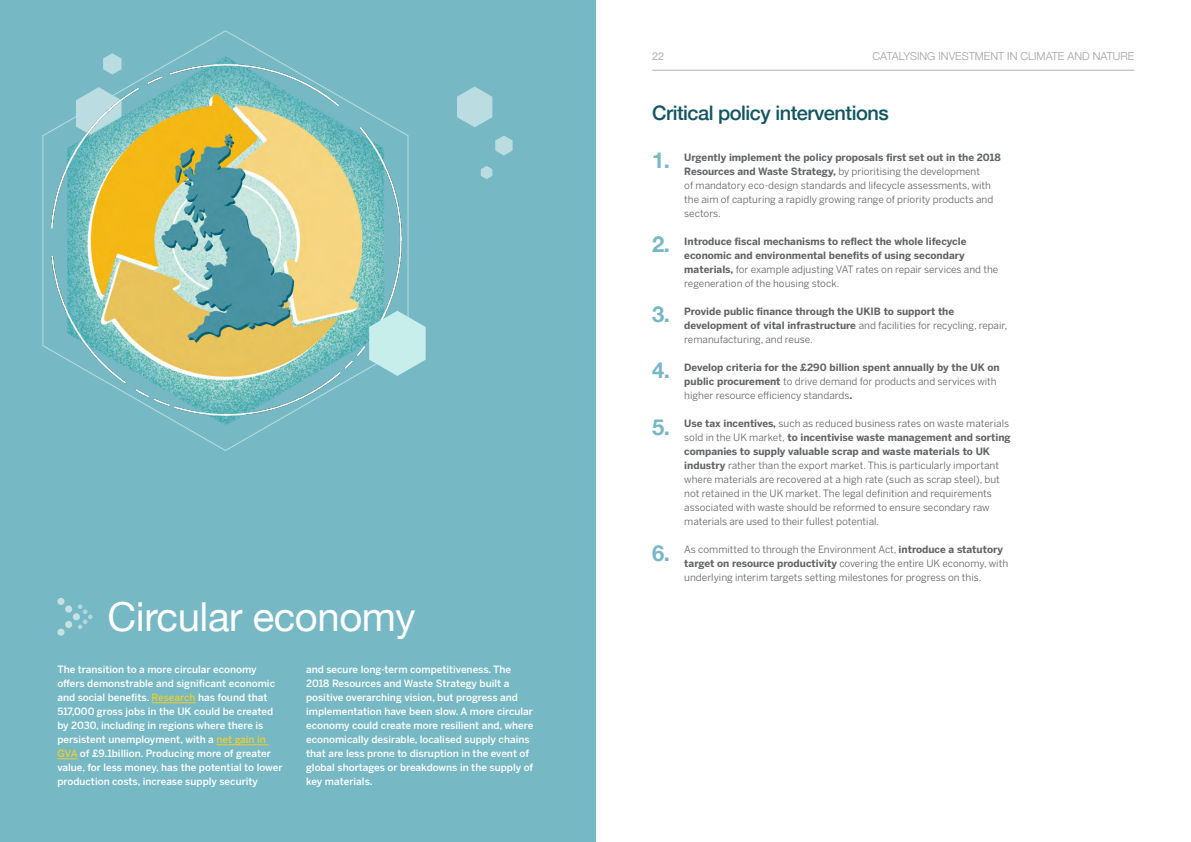
<style>
.page{position:relative;width:1191px;height:842px;background:#fff}
.page>*{position:absolute;margin:0;border:0;box-sizing:border-box;transform-origin:0 0}
.t1{font:40px "Helvetica Neue";letter-spacing:-.01em;color:#fff}
.t2{font:500 20px "Helvetica Neue";letter-spacing:-.025em;color:#125561}
.t3{font:300 11px "Helvetica Neue";color:#9fa1a4}
.t4{font:11px "Helvetica Neue";color:#aeb0b2}
.t5{font:10px/14px "Benton Sans";color:#636466}
.t6{font:500 10px/14px "Benton Sans";color:#fff}
.t7{font:700 10px/14px "Benton Sans";color:#636466}
.s1{color:#e9ce35}
.s2{font-family:"Helvetica Neue";font-weight:700;font-size:22px;color:#76b8c4}
.s3{font-weight:700}
.s4{font-family:"Helvetica Neue";font-size:22px;color:#76b8c4}
.s5{font-weight:400}
</style>
<div class="page">
<div style="left:0;top:0;width:595px;height:842px;background:#76b8c4"></div>
<hr style="left:652px;top:70px;width:482px;height:1px;background:#aeb0b2">
<hr style="left:152px;top:703px;width:43px;height:1px;background:#e9ce35">
<hr style="left:216px;top:745px;width:52px;height:1px;background:#e9ce35">
<svg style="left:57px;top:759px;width:20px;height:1px"></svg>
<svg style="left:57px;top:598px;width:36px;height:38px"></svg>
<svg style="left:457px;top:86px;width:35px;height:41px"></svg>
<svg style="left:495px;top:136px;width:17px;height:20px"></svg>
<svg style="left:481px;top:166px;width:11px;height:13px"></svg>
<img style="left:42px;top:52px;width:367px;height:394px">
<svg style="left:369px;top:311px;width:57px;height:65px"></svg>
<h1 class="t1" style="left:107px;top:588px;width:310px">Circular economy</h1>
<p class="t6" style="left:57px;top:662px;width:227px">The transition to a more circular economy offers demonstrable and significant economic and social benefits. <span class="s1">Research</span> has found that 517,000 gross jobs in the UK could be created by 2030, including in regions where there is persistent unemployment, with a <span class="s1">net gain in GVA</span> of £9.1billion. Producing more of greater value, for less money, has the potential to lower production costs, increase supply security</p>
<p class="t6" style="left:306px;top:662px;width:229px">and secure long-term competitiveness. The 2018 Resources and Waste Strategy built a positive overarching vision, but progress and implementation have been slow. A more circular economy could create more resilient and, where economically desirable, localised supply chains that are less prone to disruption in the event of global shortages or breakdowns in the supply of key materials.</p>
<p class="t4" style="left:652px;top:48px;width:14px">22</p>
<p class="t3" style="left:872px;top:47px;width:263px">CATALYSING INVESTMENT IN CLIMATE AND NATURE</p>
<h2 class="t2" style="left:652px;top:96px;width:238px">Critical policy interventions</h2>
<p class="t5" style="left:684px;top:150px;width:318px;text-indent:-32px"><span class="s2">1.</span> <span class="s3">Urgently implement the policy proposals first set out in the 2018<br>Resources and Waste Strategy,</span> by prioritising the development<br>of mandatory eco-design standards and lifecycle assessments, with the aim of capturing a rapidly growing range of priority products and sectors.</p>
<p class="t7" style="left:684px;top:235px;width:315px;text-indent:-32px"><span class="s4">2.</span> Introduce fiscal mechanisms to reflect the whole lifecycle economic and environmental benefits of using secondary materials, <span class="s5">for example adjusting VAT rates on repair services and the regeneration of the housing stock.</span></p>
<p class="t7" style="left:684px;top:305px;width:324px;text-indent:-32px"><span class="s4">3.</span> Provide public finance through the UKIB to support the development of vital infrastructure <span class="s5">and facilities for recycling, repair, remanufacturing, and reuse.</span></p>
<p class="t7" style="left:684px;top:361px;width:317px;text-indent:-32px"><span class="s4">4.</span> Develop criteria for the £290 billion spent annually by the UK on public procurement <span class="s5">to drive demand for products and services with higher resource efficiency standards</span>.</p>
<p class="t5" style="left:684px;top:416px;width:328px;text-indent:-32px"><span class="s2">5.</span> <span class="s3">Use tax incentives,</span> such as reduced business rates on waste materials sold in the UK market, <span class="s3">to incentivise waste management and sorting companies to supply valuable scrap and waste materials to UK industry</span> rather than the export market. This is particularly important where materials are recovered at a high rate (such as scrap steel), but not retained in the UK market. The legal definition and requirements associated with waste should be reformed to ensure secondary raw materials are used to their fullest potential.</p>
<p class="t5" style="left:684px;top:542px;width:325px;text-indent:-32px"><span class="s2">6.</span> As committed to through the Environment Act, <span class="s3">introduce a statutory target on resource productivity</span> covering the entire UK economy, with underlying interim targets setting milestones for progress on this.</p>
</div>
